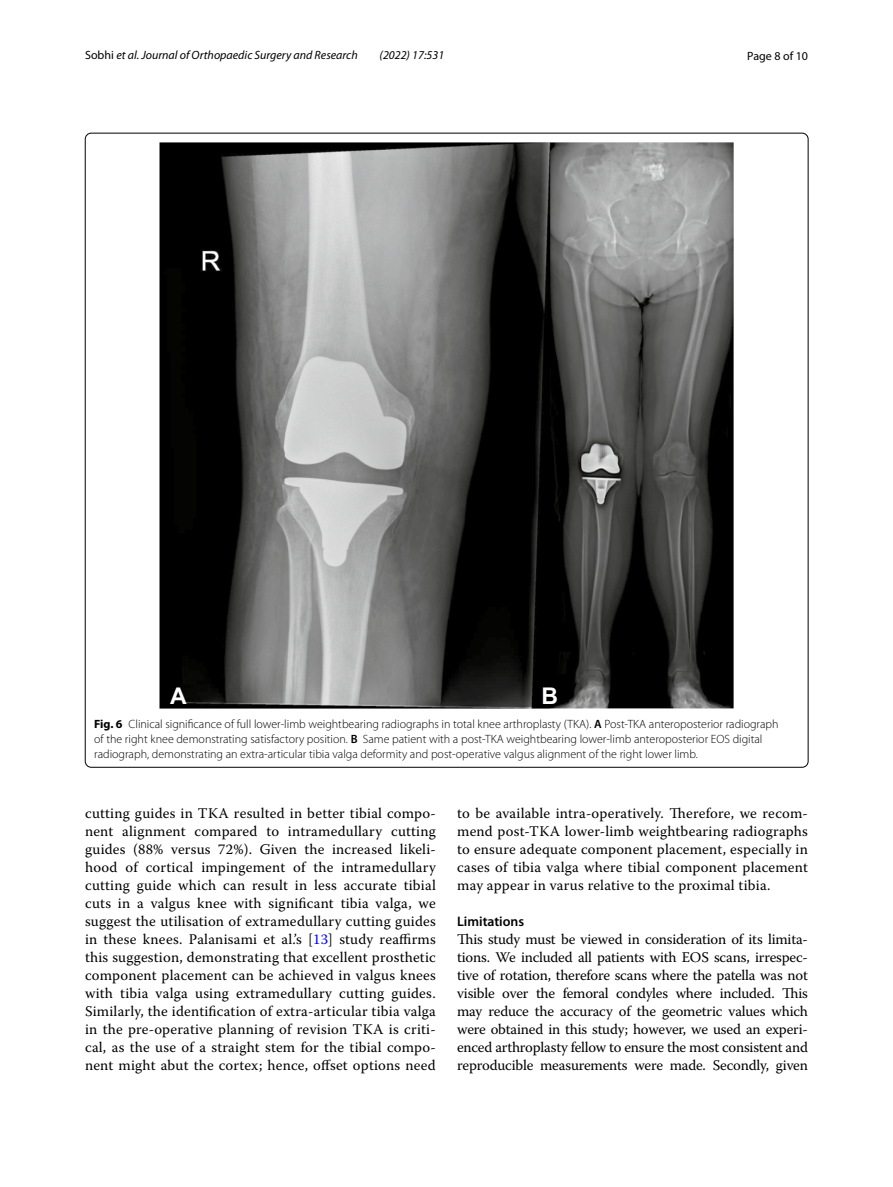
<style>
.page{position:relative;width:893px;height:1187px;background:#fff}
.page>*{position:absolute;margin:0;border:0;box-sizing:border-box;transform-origin:0 0}
.t1{font:22.95px "Arial Bold MT6";color:#fff}
.t2{font:14.7px/18px "Warnock Pro";letter-spacing:.01em;color:#000;text-align:justify}
.t3{font:600 13.8px "Myriad Pro";color:#000}
.t4{font:300 12px/15px "Myriad Pro";color:#000}
.t5{font:italic 12px "Myriad Pro";color:#000}
.t6{font:12px "Myriad Pro";color:#000}
.s1{font-style:normal}
.s2{font-weight:700}
.s3{font-weight:600}
.s4{color:#00f}
</style>
<div class="page">
<img style="left:160px;top:142px;width:573px;height:566px">
<p class="t5" style="left:85px;top:48px;width:274px"><span class="s1">Sobhi</span> et al. Journal of Orthopaedic Surgery and Research</p>
<p class="t5" style="left:380px;top:48px;width:66px">(2022) 17:531</p>
<p class="t6" style="left:747px;top:48px;width:62px">Page 8 of 10</p>
<h1 class="t1" style="left:170px;top:680px;width:18px">A</h1>
<h1 class="t1" style="left:541px;top:680px;width:18px">B</h1>
<p class="t4" style="left:94px;top:716px;width:686px"><span class="s2">Fig. 6</span> Clinical significance of full lower-limb weightbearing radiographs in total knee arthroplasty (TKA). <span class="s3">A</span> Post-TKA anteroposterior radiograph of the right knee demonstrating satisfactory position. <span class="s3">B</span> Same patient with a post-TKA weightbearing lower-limb anteroposterior EOS digital radiograph, demonstrating an extra-articular tibia valga deformity and post-operative valgus alignment of the right lower limb.</p>
<p class="t2" style="left:85px;top:804px;width:352px">cutting guides in TKA resulted in better tibial compo&shy;nent alignment compared to intramedullary cutting guides (88% versus 72%). Given the increased likeli&shy;hood of cortical impingement of the intramedullary cutting guide which can result in less accurate tibial cuts in a valgus knee with significant tibia valga, we suggest the utilisation of extramedullary cutting guides in these knees. Palanisami et al.’s [<span class="s4">13</span>] study reaffirms this suggestion, demonstrating that excellent prosthetic component placement can be achieved in valgus knees with tibia valga using extramedullary cutting guides.<br>Similarly, the identification of extra-articular tibia valga in the pre-operative planning of revision TKA is criti&shy;cal, as the use of a straight stem for the tibial compo&shy;nent might abut the cortex; hence, offset options need</p>
<p class="t2" style="left:457px;top:804px;width:352px">to be available intra-operatively. Therefore, we recom&shy;mend post-TKA lower-limb weightbearing radiographs to ensure adequate component placement, especially in cases of tibia valga where tibial component placement may appear in varus relative to the proximal tibia.</p>
<p class="t3" style="left:457px;top:912px;width:69px">Limitations</p>
<p class="t2" style="left:457px;top:930px;width:352px">This study must be viewed in consideration of its limita&shy;tions. We included all patients with EOS scans, irrespec&shy;tive of rotation, therefore scans where the patella was not visible over the femoral condyles where included. This may reduce the accuracy of the geometric values which were obtained in this study; however, we used an experi&shy;enced arthroplasty fellow to ensure the most consistent and reproducible measurements were made. Secondly, given</p>
</div>
